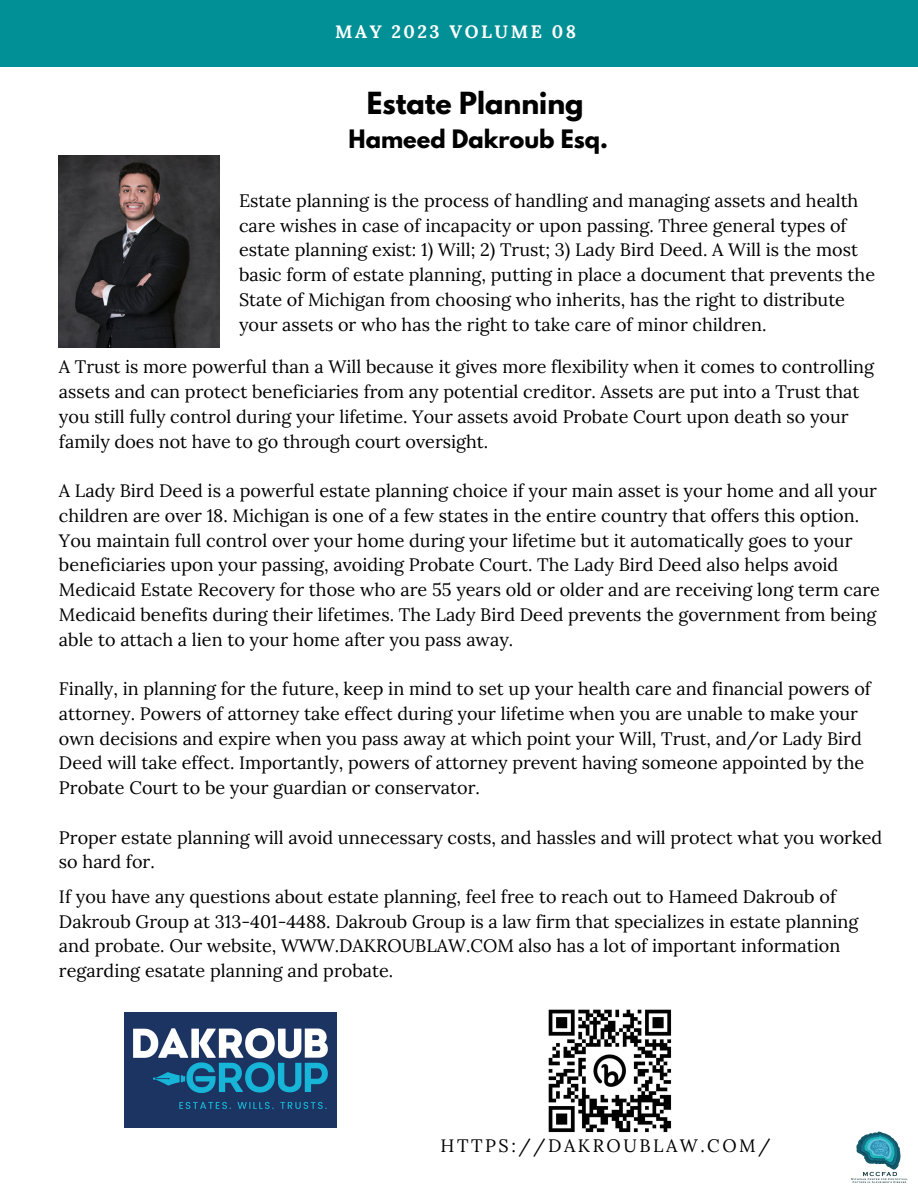
<style>
.page{position:relative;width:918px;height:1188px;background:#fff}
.page>*{position:absolute;margin:0;border:0;box-sizing:border-box;transform-origin:0 0}
.t1{font:700 27px "League Spartan";color:#000}
.t2{font:700 22.5px "League Spartan";color:#000}
.t3{font:18px/24.8px "Lora";color:#000}
.t4{font:18px "Lora";letter-spacing:.14em;color:#000}
.t5{font:700 18px "Lora";letter-spacing:.14em;color:#fff}
</style>
<div class="page">
<img style="left:851px;top:1131px;width:57px;height:52px">
<div style="left:0;top:0;width:918px;height:66px;background:#019096"></div>
<img style="left:59px;top:155px;width:161px;height:193px">
<img style="left:125px;top:1013px;width:211px;height:115px">
<img style="left:548px;top:1009px;width:124px;height:124px">
<p class="t5" style="left:335px;top:20px;width:242px">MAY 2023 VOLUME 08</p>
<p class="t1" style="left:367px;top:90px;width:218px">Estate Planning</p>
<p class="t2" style="left:349px;top:127px;width:261px">Hameed Dakroub Esq.</p>
<p class="t3" style="left:239px;top:188px;width:638px">Estate planning is the process of handling and managing assets and health care wishes in case of incapacity or upon passing. Three general types of estate planning exist: 1) Will; 2) Trust; 3) Lady Bird Deed. A Will is the most basic form of estate planning, putting in place a document that prevents the State of Michigan from choosing who inherits, has the right to distribute your assets or who has the right to take care of minor children.</p>
<p class="t3" style="left:59px;top:354px;width:817px">A Trust is more powerful than a Will because it gives more flexibility when it comes to controlling assets and can protect beneficiaries from any potential creditor. Assets are put into a Trust that you still fully control during your lifetime. Your assets avoid Probate Court upon death so your family does not have to go through court oversight.</p>
<p class="t3" style="left:59px;top:478px;width:823px">A Lady Bird Deed is a powerful estate planning choice if your main asset is your home and all your children are over 18. Michigan is one of a few states in the entire country that offers this option.<br>You maintain full control over your home during your lifetime but it automatically goes to your beneficiaries upon your passing, avoiding Probate Court. The Lady Bird Deed also helps avoid Medicaid Estate Recovery for those who are 55 years old or older and are receiving long term care Medicaid benefits during their lifetimes. The Lady Bird Deed prevents the government from being able to attach a lien to your home after you pass away.</p>
<p class="t3" style="left:59px;top:676px;width:813px">Finally, in planning for the future, keep in mind to set up your health care and financial powers of attorney. Powers of attorney take effect during your lifetime when you are unable to make your own decisions and expire when you pass away at which point your Will, Trust, and/or Lady Bird Deed will take effect. Importantly, powers of attorney prevent having someone appointed by the Probate Court to be your guardian or conservator.</p>
<p class="t3" style="left:59px;top:825px;width:825px">Proper estate planning will avoid unnecessary costs, and hassles and will protect what you worked so hard for.</p>
<p class="t3" style="left:59px;top:884px;width:801px">If you have any questions about estate planning, feel free to reach out to Hameed Dakroub of Dakroub Group at 313-401-4488. Dakroub Group is a law firm that specializes in estate planning and probate. Our website, WWW.DAKROUBLAW.COM also has a lot of important information regarding esatate planning and probate.</p>
<p class="t4" style="left:441px;top:1134px;width:332px">HTTPS://DAKROUBLAW.COM/</p>
</div>
